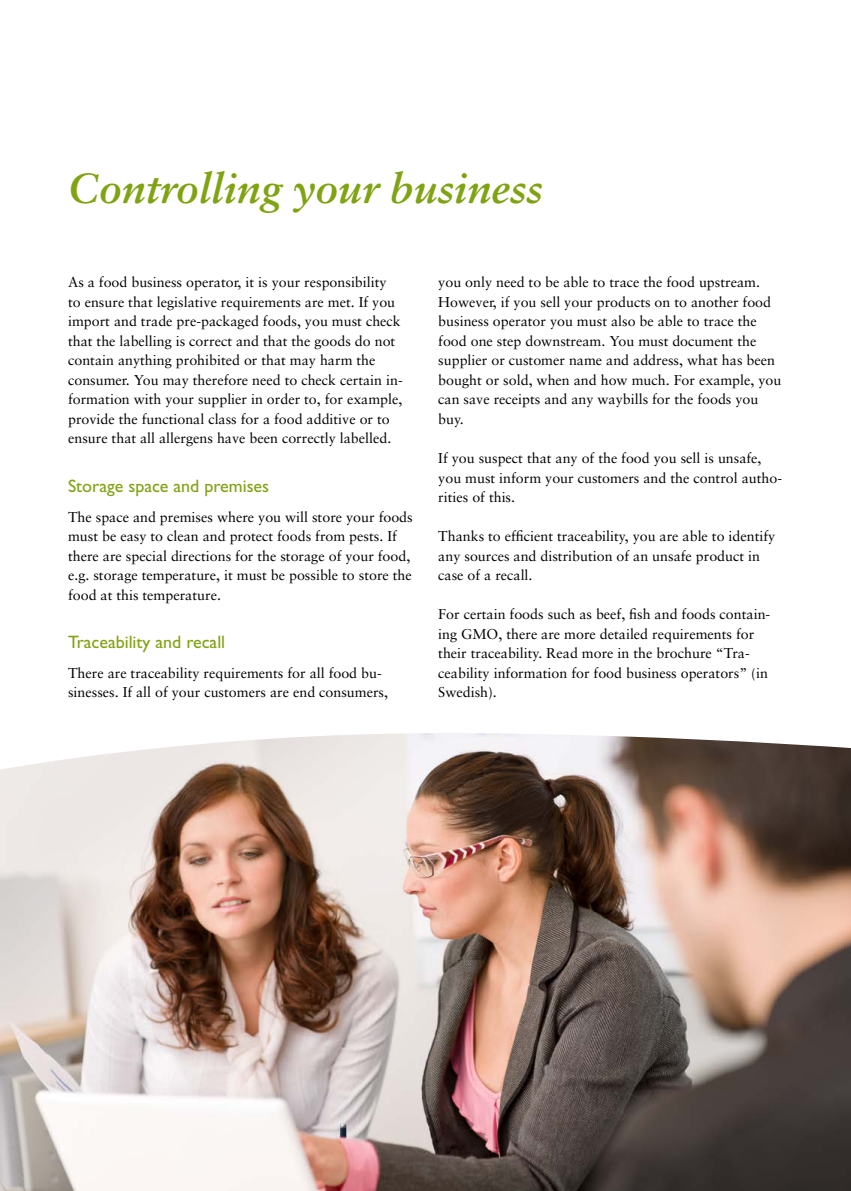
<style>
.page{position:relative;width:851px;height:1191px;background:#fff}
.page>*{position:absolute;margin:0;border:0;box-sizing:border-box;transform-origin:0 0}
.t1{font:italic 700 42px "Sabon CE";color:#80a312}
.t2{font:18px "Gill Sans CE";color:#80a312}
.t3{font:14.25px/19.5px "Sabon";color:#000}
</style>
<div class="page">
<img style="left:0;top:733px;width:850px;height:458px">
<h1 class="t1" style="left:68px;top:163px;width:476px">Controlling your business</h1>
<p class="t3" style="left:68px;top:273px;width:336px">As a food business operator, it is your responsibility to ensure that legislative requirements are met. If you import and trade pre-packaged foods, you must check that the labelling is correct and that the goods do not contain anything prohibited or that may harm the consumer. You may therefore need to check certain in&shy;formation with your supplier in order to, for example, provide the functional class for a food additive or to ensure that all allergens have been correctly labelled.</p>
<p class="t2" style="left:68px;top:476px;width:202px">Storage space and premises</p>
<p class="t3" style="left:68px;top:507px;width:346px">The space and premises where you will store your foods must be easy to clean and protect foods from pests. If there are special directions for the storage of your food, e.g. storage temperature, it must be possible to store the food at this temperature.</p>
<p class="t2" style="left:68px;top:632px;width:159px">Traceability and recall</p>
<p class="t3" style="left:68px;top:663px;width:321px">There are traceability requirements for all food bu&shy;sinesses. If all of your customers are end consumers,</p>
<p class="t3" style="left:438px;top:273px;width:344px">you only need to be able to trace the food upstream.<br>However, if you sell your products on to another food business operator you must also be able to trace the food one step downstream. You must document the supplier or customer name and address, what has been bought or sold, when and how much. For example, you can save receipts and any waybills for the foods you buy.</p>
<p class="t3" style="left:438px;top:448px;width:345px">If you suspect that any of the food you sell is unsafe, you must inform your customers and the control autho&shy;rities of this.</p>
<p class="t3" style="left:438px;top:526px;width:338px">Thanks to efficient traceability, you are able to identify any sources and distribution of an unsafe product in case of a recall.</p>
<p class="t3" style="left:438px;top:604px;width:333px">For certain foods such as beef, fish and foods contain&shy;ing GMO, there are more detailed requirements for their traceability. Read more in the brochure “Tra&shy;ceability information for food business operators” (in Swedish).</p>
</div>
